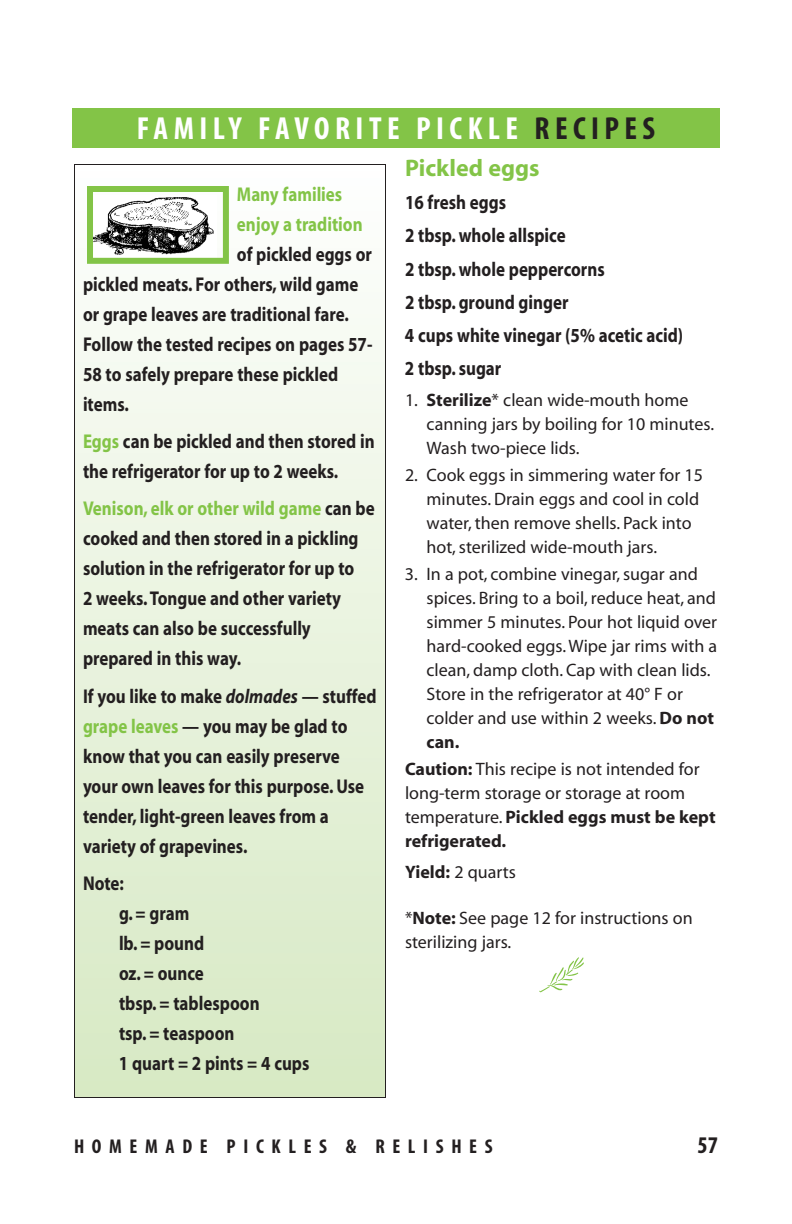
<style>
.page{position:relative;width:792px;height:1224px;background:#fff}
.page>*{position:absolute;margin:0;border:0;box-sizing:border-box;transform-origin:0 0}
.t1{font:60px "Df Delectables Plain";color:#83c447}
.t2{font:700 condensed 32px "Myriad";letter-spacing:.17em;color:#fff}
.t3{font:700 24px "Myriad";color:#83c447}
.t4{font:700 condensed 24px "Myriad";color:#231f20}
.t5{font:700 20px/30px "Myriad";color:#231f20;scale:.85 1}
.t6{font:700 20px/30px "Myriad";color:#83c447;scale:.85 1}
.t7{font:700 condensed 20px "Myriad";letter-spacing:.385em;color:#231f20}
.t8{font:18px/24px "Myriad";color:#231f20}
.s1{color:#231f20}
.s2{color:#83c447}
.s3{font-style:italic}
.s4{font-weight:700}
</style>
<div class="page">
<div style="left:72px;top:108px;width:648px;height:39px;background:#83c447"></div>
<div style="left:75px;top:164px;width:311px;height:934px;background:linear-gradient(to bottom,#fefefe,#d6e9c3)"></div>
<img style="left:94px;top:196px;width:122px;height:61px">
<div style="left:87px;top:186px;width:142px;height:78px;border:6px solid #83c447"></div>
<h2 class="t2" style="left:137px;top:117px;width:520px">FAMILY FAVORITE PICKLE <span class="s1">RECIPES</span></h2>
<p class="t6" style="left:237px;top:181px;width:150px">Many families enjoy a tradition</p>
<p class="t5" style="left:83px;top:241px;width:342px;text-indent:154px">of pickled eggs or pickled meats. For others, wild game or grape leaves are traditional fare.<br>Follow the tested recipes on pages 57-<br>58 to safely prepare these pickled items.</p>
<p class="t5" style="left:83px;top:428px;width:345px"><span class="s2">Eggs</span> can be pickled and then stored in the refrigerator for up to 2 weeks.</p>
<p class="t5" style="left:83px;top:495px;width:345px"><span class="s2">Venison, elk or other wild game</span> can be cooked and then stored in a pickling solution in the refrigerator for up to<br>2 weeks.Tongue and other variety meats can also be successfully prepared in this way.</p>
<p class="t5" style="left:83px;top:683px;width:347px">If you like to make <span class="s3">dolmades</span> — stuffed <span class="s2">grape leaves</span> — you may be glad to know that you can easily preserve your own leaves for this purpose. Use tender, light-green leaves from a variety of grapevines.</p>
<p class="t5" style="left:119px;top:870px;width:226px;text-indent:-36px">Note:<br>g. = gram<br>lb. = pound<br>oz. = ounce<br>tbsp. = tablespoon<br>tsp. = teaspoon<br>1 quart = 2 pints = 4 cups</p>
<p class="t3" style="left:405px;top:159px;width:136px">Pickled eggs</p>
<p class="t5" style="left:405px;top:188px;width:329px;line-height:33.2px">16 fresh eggs<br>2 tbsp. whole allspice<br>2 tbsp. whole peppercorns<br>2 tbsp. ground ginger<br>4 cups white vinegar (5% acetic acid)<br>2 tbsp. sugar</p>
<p class="t8" style="left:427px;top:390px;width:289px;text-indent:-22px">1. <span class="s4">Sterilize</span>* clean wide-mouth home canning jars by boiling for 10 minutes.<br>Wash two-piece lids.</p>
<p class="t8" style="left:427px;top:465px;width:278px;text-indent:-22px">2. Cook eggs in simmering water for 15 minutes. Drain eggs and cool in cold water, then remove shells. Pack into hot, sterilized wide-mouth jars.</p>
<p class="t8" style="left:427px;top:564px;width:292px;text-indent:-22px">3. In a pot, combine vinegar, sugar and spices. Bring to a boil, reduce heat, and simmer 5 minutes. Pour hot liquid over hard-cooked eggs.Wipe jar rims with a clean, damp cloth. Cap with clean lids.<br>Store in the refrigerator at 40° F or colder and use within 2 weeks. <span class="s4">Do not can.</span></p>
<p class="t8" style="left:405px;top:759px;width:312px"><span class="s4">Caution:</span> This recipe is not intended for long-term storage or storage at room temperature. <span class="s4">Pickled eggs must be kept refrigerated.</span></p>
<p class="t8" style="left:405px;top:862px;width:112px"><span class="s4">Yield:</span> 2 quarts</p>
<p class="t8" style="left:405px;top:907px;width:289px">*<span class="s4">Note:</span> See page 12 for instructions on sterilizing jars.</p>
<h1 class="t1" style="left:536px;top:955px;width:52px">o</h1>
<p class="t7" style="left:74px;top:1139px;width:420px">HOMEMADE PICKLES &amp; RELISHES</p>
<p class="t4" style="left:698px;top:1136px;width:22px">57</p>
</div>
